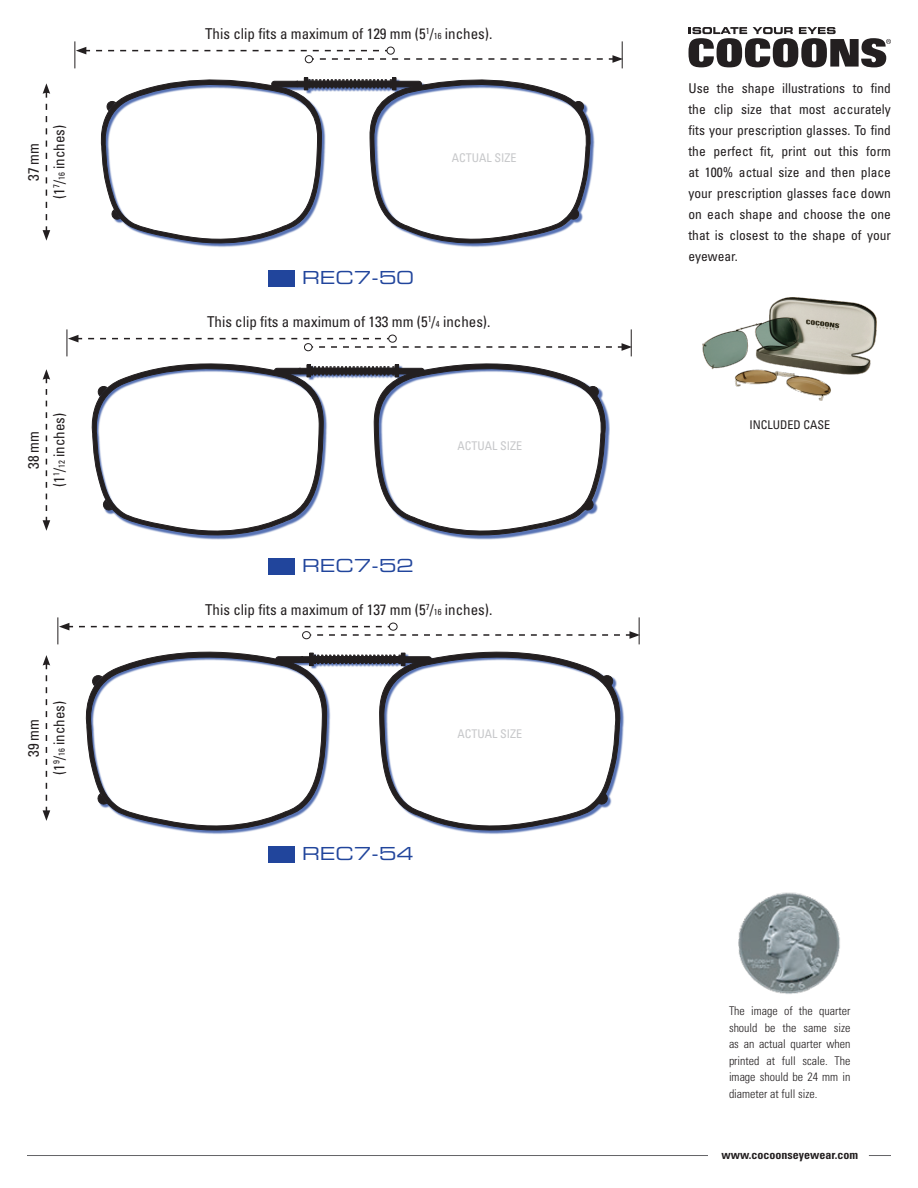
<style>
.page{position:relative;width:918px;height:1188px;background:#fff}
.page>*{position:absolute;margin:0;border:0;box-sizing:border-box;transform-origin:0 0}
.t1{font:18px "Eurostile Extended Two";color:#21459c}
.t2{font:condensed 15px "Univers";color:#231f20}
.t3{font:condensed 13.5px/21px "Univers";color:#231f20;text-align:justify}
.t4{font:300 condensed 12px/16.5px "Univers";color:#231f20;text-align:justify}
.t5{font:condensed 12px "Univers";color:#c7c8ca}
.t6{font:700 condensed 12px "Univers";color:#231f20}
.t7{font:condensed 12px "Univers";color:#231f20}
.s1{font-size:8.7px}
</style>
<div class="page">
<hr style="left:27px;top:1155px;width:681px;height:1px;background:#636366">
<svg style="left:869px;top:1155px;width:22px;height:1px"></svg>
<img style="left:739px;top:892px;width:101px;height:102px">
<svg style="left:689px;top:27px;width:202px;height:40px"></svg>
<img style="left:703px;top:297px;width:174px;height:103px">
<svg style="left:43px;top:83px;width:7px;height:158px"></svg>
<svg style="left:74px;top:41px;width:549px;height:27px"></svg>
<div style="left:269px;top:270px;width:26px;height:17px;background:#21459c"></div>
<svg style="left:100px;top:77px;width:493px;height:170px"></svg>
<svg style="left:43px;top:369px;width:7px;height:162px"></svg>
<div style="left:269px;top:558px;width:26px;height:17px;background:#21459c"></div>
<svg style="left:67px;top:329px;width:565px;height:211px"></svg>
<svg style="left:43px;top:655px;width:7px;height:166px"></svg>
<svg style="left:57px;top:617px;width:583px;height:27px"></svg>
<div style="left:269px;top:846px;width:26px;height:17px;background:#21459c"></div>
<svg style="left:85px;top:651px;width:242px;height:183px"></svg>
<svg style="left:379px;top:651px;width:244px;height:183px"></svg>
<div style="left:309px;top:653px;width:5px;height:13px;border:1px solid #231f20"></div>
<div style="left:401px;top:653px;width:4px;height:13px;border:1px solid #231f20"></div>
<svg style="left:310px;top:653px;width:91px;height:13px"></svg>
<div style="left:276px;top:657px;width:156px;height:6px;background:#231f20;border-radius:3px"></div>
<div style="left:275px;top:656px;width:157px;height:7px;border:1px solid #231f20;border-radius:3px"></div>
<svg style="left:299px;top:656px;width:5px;height:7px"></svg>
<p class="t2" style="left:24px;top:181px;width:40px;rotate:-90deg">37 mm</p>
<p class="t2" style="left:50px;top:199px;width:76px;rotate:-90deg">(1<sup>7</sup>/<span class="s1">16</span> inches)</p>
<p class="t2" style="left:24px;top:469px;width:40px;rotate:-90deg">38 mm</p>
<p class="t2" style="left:50px;top:487px;width:76px;rotate:-90deg">(1<sup>1</sup>/<span class="s1">12</span> inches)</p>
<p class="t2" style="left:24px;top:757px;width:40px;rotate:-90deg">39 mm</p>
<p class="t2" style="left:50px;top:775px;width:76px;rotate:-90deg">(1<sup>9</sup>/<span class="s1">16</span> inches)</p>
<p class="t2" style="left:205px;top:24px;width:289px">This clip fits a maximum of 129 mm (5<sup>1</sup>/<span class="s1">16</span> inches).</p>
<p class="t5" style="left:452px;top:151px;width:66px">ACTUAL SIZE</p>
<p class="t1" style="left:302px;top:265px;width:113px">REC7-50</p>
<p class="t2" style="left:207px;top:312px;width:285px">This clip fits a maximum of 133 mm (5<sup>1</sup>/<span class="s1">4</span> inches).</p>
<p class="t1" style="left:302px;top:553px;width:113px">REC7-52</p>
<p class="t5" style="left:457px;top:439px;width:66px">ACTUAL SIZE</p>
<p class="t2" style="left:205px;top:600px;width:289px">This clip fits a maximum of 137 mm (5<sup>7</sup>/<span class="s1">16</span> inches).</p>
<p class="t1" style="left:302px;top:841px;width:113px">REC7-54</p>
<p class="t5" style="left:457px;top:727px;width:66px">ACTUAL SIZE</p>
<p class="t3" style="left:688px;top:78px;width:204px">Use the shape illustrations to find the clip size that most accurately fits your prescription glasses. To find the perfect fit, print out this form at 100% actual size and then place your prescription glasses face down on each shape and choose the one that is closest to the shape of your eyewear.</p>
<p class="t7" style="left:749px;top:417px;width:82px">INCLUDED CASE</p>
<p class="t4" style="left:729px;top:1003px;width:123px">The image of the quarter should be the same size as an actual quarter when printed at full scale. The image should be 24 mm in diameter at full size.</p>
<p class="t6" style="left:721px;top:1147px;width:138px">www.cocoonseyewear.com</p>
</div>
